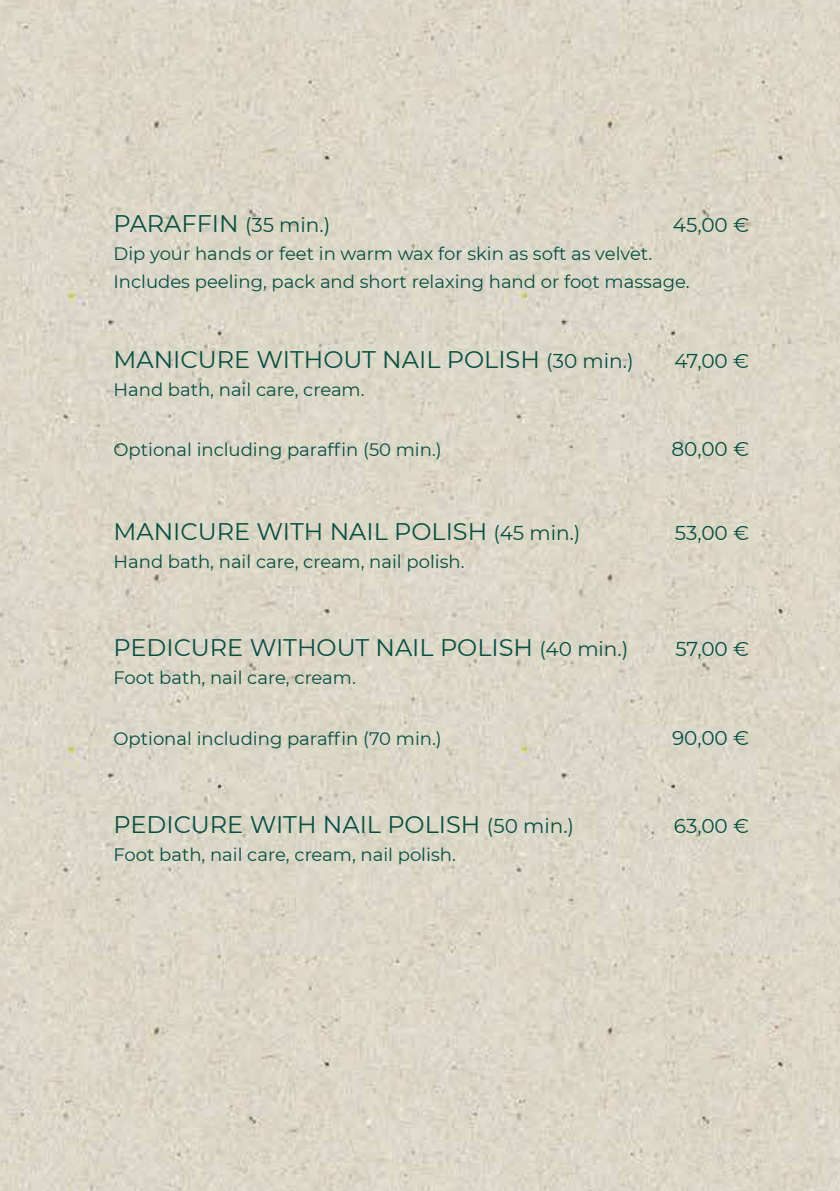
<style>
.page{position:relative;width:840px;height:1191px;background:#fff}
.page>*{position:absolute;margin:0;border:0;box-sizing:border-box;transform-origin:0 0}
.t1{font:24px "Montserrat";color:#094e43}
.t2{font:20px "Montserrat";color:#094e43}
.t3{font:18px/28px "Montserrat";color:#094e43}
.s1{font-size:20px}
</style>
<div class="page">
<img style="left:0;top:0;width:839px;height:1191px">
<h1 class="t1" style="left:113px;top:207px;width:218px">PARAFFIN <span class="s1">(35 min.)</span></h1>
<p class="t2" style="left:672px;top:211px;width:78px">45,00 €</p>
<p class="t3" style="left:113px;top:239px;width:577px">Dip your hands or feet in warm wax for skin as soft as velvet.<br>Includes peeling, pack and short relaxing hand or foot massage.</p>
<h1 class="t1" style="left:113px;top:343px;width:521px">MANICURE WITHOUT NAIL POLISH <span class="s1">(30 min.)</span></h1>
<p class="t2" style="left:674px;top:347px;width:76px">47,00 €</p>
<p class="t3" style="left:113px;top:375px;width:252px">Hand bath, nail care, cream.</p>
<p class="t3" style="left:113px;top:435px;width:329px">Optional including paraffin (50 min.)</p>
<p class="t2" style="left:671px;top:435px;width:79px">80,00 €</p>
<h1 class="t1" style="left:113px;top:515px;width:468px">MANICURE WITH NAIL POLISH <span class="s1">(45 min.)</span></h1>
<p class="t2" style="left:674px;top:519px;width:76px">53,00 €</p>
<p class="t3" style="left:113px;top:547px;width:352px">Hand bath, nail care, cream, nail polish.</p>
<h1 class="t1" style="left:113px;top:631px;width:516px">PEDICURE WITHOUT NAIL POLISH <span class="s1">(40 min.)</span></h1>
<p class="t2" style="left:675px;top:635px;width:75px">57,00 €</p>
<p class="t3" style="left:113px;top:663px;width:244px">Foot bath, nail care, cream.</p>
<p class="t3" style="left:113px;top:723px;width:329px">Optional including paraffin (70 min.)</p>
<p class="t2" style="left:671px;top:723px;width:78px">90,00 €</p>
<h1 class="t1" style="left:113px;top:807px;width:462px">PEDICURE WITH NAIL POLISH <span class="s1">(50 min.)</span></h1>
<p class="t2" style="left:673px;top:811px;width:77px">63,00 €</p>
<p class="t3" style="left:113px;top:839px;width:343px">Foot bath, nail care, cream, nail polish.</p>
</div>
